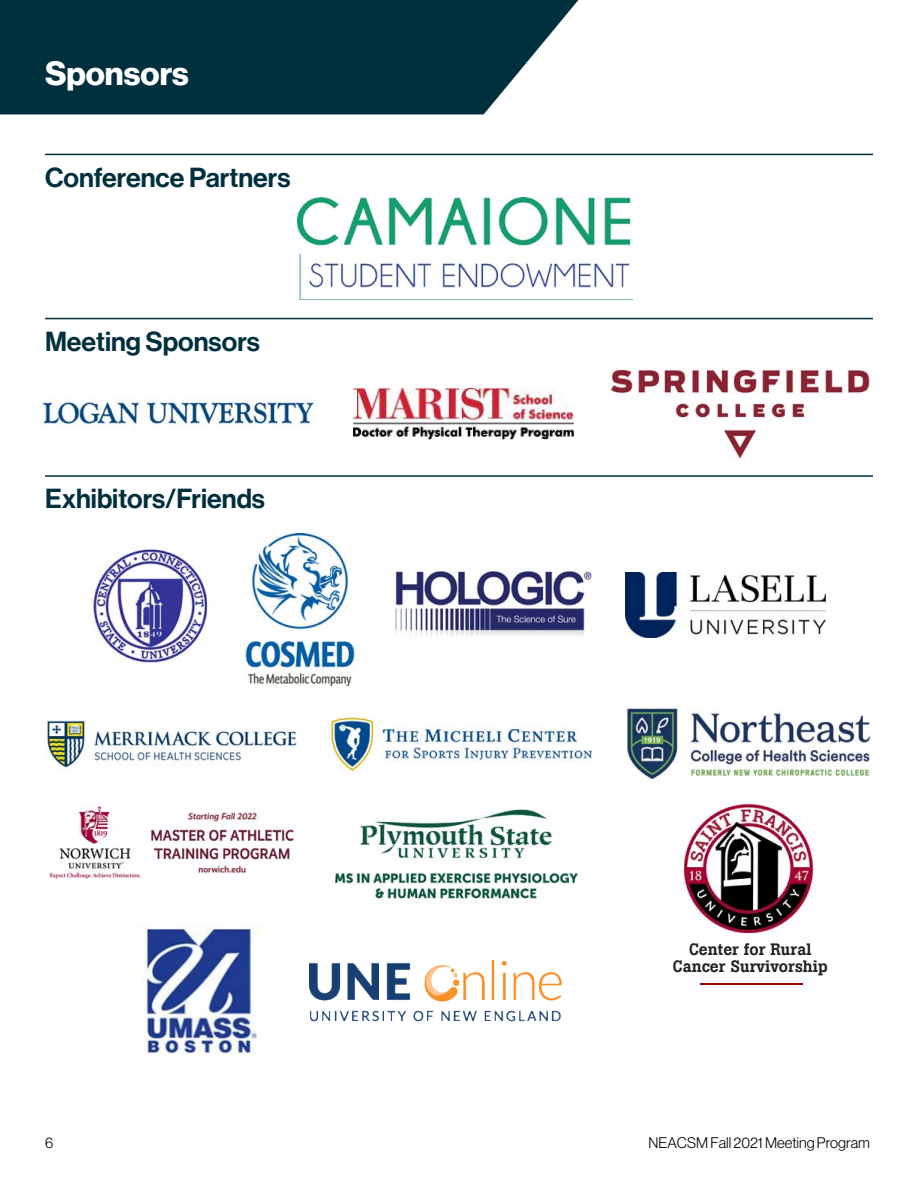
<style>
.page{position:relative;width:918px;height:1188px;background:#fff}
.page>*{position:absolute;margin:0;border:0;box-sizing:border-box;transform-origin:0 0}
.t1{font:33px "N Haas Grotesk DS Pro 75 Bd";color:#fff}
.t2{font:27px "N Haas Grotesk DS Pro 65 Md";color:#002f3d}
.t3{font:500 16.5px/16.4px "Boton";color:#222;text-align:center}
.t4{font:15px "N Haas Grotesk DS Pro 45 Lt";color:#000}
</style>
<div class="page">
<svg style="left:0;top:0;width:578px;height:114px;background:#143f4c"></svg>
<hr style="left:45px;top:154px;width:828px;height:1px;background:#002f3d">
<hr style="left:45px;top:318px;width:828px;height:1px;background:#002f3d">
<hr style="left:45px;top:475px;width:828px;height:2px;background:#002f3d">
<img style="left:297px;top:197px;width:336px;height:103px">
<img style="left:42px;top:398px;width:272px;height:32px">
<img style="left:353px;top:388px;width:221px;height:52px">
<img style="left:610px;top:368px;width:261px;height:91px">
<img style="left:93px;top:548px;width:117px;height:115px">
<img style="left:245px;top:534px;width:113px;height:151px">
<img style="left:395px;top:567px;width:197px;height:71px">
<img style="left:625px;top:573px;width:200px;height:64px">
<img style="left:46px;top:719px;width:251px;height:50px">
<img style="left:330px;top:714px;width:263px;height:60px">
<img style="left:626px;top:706px;width:245px;height:73px">
<img style="left:49px;top:806px;width:245px;height:73px">
<img style="left:334px;top:809px;width:244px;height:94px">
<img style="left:681px;top:801px;width:132px;height:133px">
<svg style="left:700px;top:983px;width:11px;height:2px"></svg>
<hr style="left:711px;top:983px;width:79px;height:2px;background:#900">
<svg style="left:790px;top:983px;width:12px;height:2px"></svg>
<img style="left:136px;top:925px;width:126px;height:129px">
<img style="left:310px;top:961px;width:252px;height:60px">
<p class="t1" style="left:45px;top:54px;width:145px">Sponsors</p>
<p class="t2" style="left:45px;top:162px;width:247px">Conference Partners</p>
<p class="t2" style="left:45px;top:326px;width:216px">Meeting Sponsors</p>
<p class="t2" style="left:45px;top:483px;width:222px">Exhibitors/Friends</p>
<p class="t3" style="left:673px;top:942px;width:156px">Center for Rural<br>Cancer Survivorship</p>
<p class="t4" style="left:45px;top:1134px;width:10px">6</p>
<p class="t4" style="left:648px;top:1134px;width:223px">NEACSM Fall 2021 Meeting Program</p>
</div>
